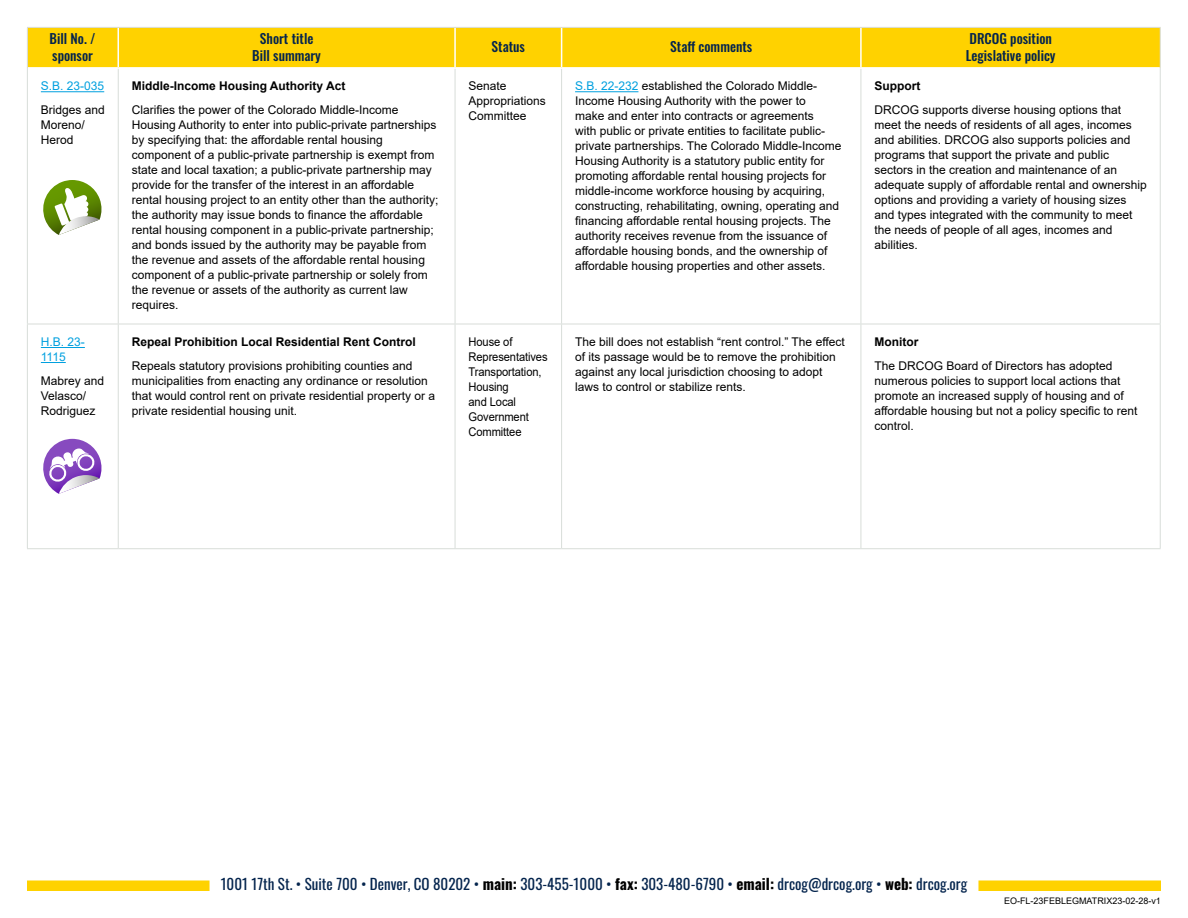
<style>
.page{position:relative;width:1188px;height:918px;background:#fff}
.page>*{position:absolute;margin:0;border:0;box-sizing:border-box;transform-origin:0 0}
.t1{font:15px "Oswald";color:#04244d}
.t2{font:500 13.5px/16.2px "Oswald";color:#04244d}
.t3{font:12px/15px "Arial";color:#000}
.t4{font:700 12px "Arial";color:#000}
.t5{font:12px/15px "Arial";color:#000;scale:.93 1}
.t6{font:12px/15px "Arial";color:#00a0df}
.t7{font:9px "Arial";color:#000}
.s1{color:#00a0df}
.s2{font-weight:700;color:#000}
</style>
<div class="page">
<div style="left:978px;top:880px;width:183px;height:11px;background:#ffd200"></div>
<div style="left:27px;top:880px;width:183px;height:11px;background:#ffd200"></div>
<div style="left:28px;top:28px;width:1132px;height:39px;background:#ffd200"></div>
<hr style="left:118px;top:69px;width:1px;height:255px;background:#d8ddd9">
<hr style="left:455px;top:69px;width:1px;height:255px;background:#d8ddd9">
<hr style="left:561px;top:69px;width:1px;height:255px;background:#d8ddd9">
<hr style="left:861px;top:69px;width:1px;height:255px;background:#d8ddd9">
<hr style="left:118px;top:324px;width:1px;height:224px;background:#d8ddd9">
<hr style="left:455px;top:324px;width:1px;height:224px;background:#d8ddd9">
<hr style="left:561px;top:324px;width:1px;height:224px;background:#d8ddd9">
<hr style="left:861px;top:324px;width:1px;height:224px;background:#d8ddd9">
<hr style="left:118px;top:28px;width:1px;height:39px;background:#fff">
<hr style="left:454px;top:28px;width:2px;height:39px;background:#fff">
<hr style="left:561px;top:28px;width:1px;height:39px;background:#fff">
<hr style="left:860px;top:28px;width:2px;height:39px;background:#fff">
<hr style="left:27px;top:27px;width:91px;height:1px;background:#d8ddd9">
<hr style="left:27px;top:28px;width:1px;height:40px;background:#d8ddd9">
<hr style="left:118px;top:27px;width:337px;height:1px;background:#d8ddd9">
<hr style="left:455px;top:27px;width:107px;height:1px;background:#d8ddd9">
<hr style="left:562px;top:27px;width:299px;height:1px;background:#d8ddd9">
<hr style="left:861px;top:27px;width:300px;height:1px;background:#d8ddd9">
<hr style="left:1160px;top:28px;width:1px;height:40px;background:#d8ddd9">
<hr style="left:27px;top:68px;width:1px;height:256px;background:#d8ddd9">
<hr style="left:1160px;top:68px;width:1px;height:256px;background:#d8ddd9">
<hr style="left:27px;top:324px;width:91px;height:1px;background:#d8ddd9">
<hr style="left:27px;top:324px;width:1px;height:224px;background:#d8ddd9">
<hr style="left:118px;top:324px;width:337px;height:1px;background:#d8ddd9">
<hr style="left:455px;top:324px;width:107px;height:1px;background:#d8ddd9">
<hr style="left:562px;top:324px;width:299px;height:1px;background:#d8ddd9">
<hr style="left:861px;top:324px;width:300px;height:1px;background:#d8ddd9">
<hr style="left:1160px;top:324px;width:1px;height:224px;background:#d8ddd9">
<hr style="left:27px;top:548px;width:91px;height:1px;background:#d8ddd9">
<hr style="left:118px;top:548px;width:337px;height:1px;background:#d8ddd9">
<hr style="left:455px;top:548px;width:107px;height:1px;background:#d8ddd9">
<hr style="left:562px;top:548px;width:299px;height:1px;background:#d8ddd9">
<hr style="left:861px;top:548px;width:300px;height:1px;background:#d8ddd9">
<hr style="left:41px;top:91px;width:63px;height:1px;background:#00a0df">
<hr style="left:575px;top:91px;width:63px;height:1px;background:#00a0df">
<hr style="left:41px;top:347px;width:44px;height:1px;background:#00a0df">
<svg style="left:41px;top:362px;width:25px;height:1px"></svg>
<svg style="left:43px;top:180px;width:59px;height:55px"></svg>
<svg style="left:43px;top:439px;width:59px;height:55px"></svg>
<p class="t2" style="left:50px;top:32px;width:48px">Bill No. / sponsor</p>
<p class="t2" style="left:252px;top:32px;width:70px;text-align:center">Short title<br>Bill summary</p>
<p class="t2" style="left:492px;top:40px;width:35px">Status</p>
<p class="t2" style="left:670px;top:40px;width:84px">Staff comments</p>
<p class="t2" style="left:966px;top:32px;width:91px">DRCOG position<br>Legislative policy</p>
<p class="t6" style="left:41px;top:79px;width:65px">S.B. 23-035</p>
<p class="t3" style="left:41px;top:103px;width:65px">Bridges and<br>Moreno/<br>Herod</p>
<p class="t3" style="left:469px;top:79px;width:79px">Senate<br>Appropriations<br>Committee</p>
<p class="t3" style="left:575px;top:79px;width:268px"><span class="s1">S.B. 22-232</span> established the Colorado Middle-Income Housing Authority with the power to<br>make and enter into contracts or agreements<br>with public or private entities to facilitate public&shy;private partnerships. The Colorado Middle-Income Housing Authority is a statutory public entity for promoting affordable rental housing projects for middle-income workforce housing by acquiring, constructing, rehabilitating, owning, operating and financing affordable rental housing projects. The authority receives revenue from the issuance of affordable housing bonds, and the ownership of affordable housing properties and other assets.</p>
<p class="t4" style="left:874px;top:78px;width:47px">Support</p>
<p class="t4" style="left:132px;top:78px;width:215px">Middle-Income Housing Authority Act</p>
<p class="t3" style="left:132px;top:103px;width:308px">Clarifies the power of the Colorado Middle-Income Housing Authority to enter into public-private partnerships by specifying that: the affordable rental housing component of a public-private partnership is exempt from state and local taxation; a public-private partnership may provide for the transfer of the interest in an affordable rental housing project to an entity other than the authority; the authority may issue bonds to finance the affordable rental housing component in a public-private partnership; and bonds issued by the authority may be payable from the revenue and assets of the affordable rental housing component of a public-private partnership or solely from the revenue or assets of the authority as current law requires.</p>
<p class="t3" style="left:874px;top:103px;width:274px">DRCOG supports diverse housing options that meet the needs of residents of all ages, incomes and abilities. DRCOG also supports policies and programs that support the private and public sectors in the creation and maintenance of an adequate supply of affordable rental and ownership options and providing a variety of housing sizes and types integrated with the community to meet the needs of people of all ages, incomes and abilities.</p>
<p class="t6" style="left:41px;top:334px;width:46px">H.B. 23-<br>1115</p>
<p class="t3" style="left:41px;top:373px;width:65px">Mabrey and<br>Velasco/<br>Rodriguez</p>
<p class="t4" style="left:132px;top:334px;width:286px">Repeal Prohibition Local Residential Rent Control</p>
<p class="t3" style="left:132px;top:358px;width:305px">Repeals statutory provisions prohibiting counties and municipalities from enacting any ordinance or resolution that would control rent on private residential property or a private residential housing unit.</p>
<p class="t5" style="left:469px;top:334px;width:87px">House of<br>Representatives<br>Transportation,<br>Housing<br>and Local<br>Government<br>Committee</p>
<p class="t3" style="left:575px;top:334px;width:271px">The bill does not establish “rent control.” The effect of its passage would be to remove the prohibition against any local jurisdiction choosing to adopt laws to control or stabilize rents.</p>
<p class="t4" style="left:874px;top:334px;width:45px">Monitor</p>
<p class="t3" style="left:874px;top:358px;width:265px">The DRCOG Board of Directors has adopted numerous policies to support local actions that promote an increased supply of housing and of affordable housing but not a policy specific to rent control.</p>
<p class="t1" style="left:221px;top:871px;width:748px">1001 17th St. • Suite 700 • Denver, CO 80202 • <span class="s2">main:</span> 303-455-1000 • <span class="s2">fax:</span> 303-480-6790 • <span class="s2">email:</span> drcog@drcog.org • <span class="s2">web:</span> drcog.org</p>
<p class="t7" style="left:1004px;top:894px;width:158px">EO-FL-23FEBLEGMATRIX23-02-28-v1</p>
</div>
